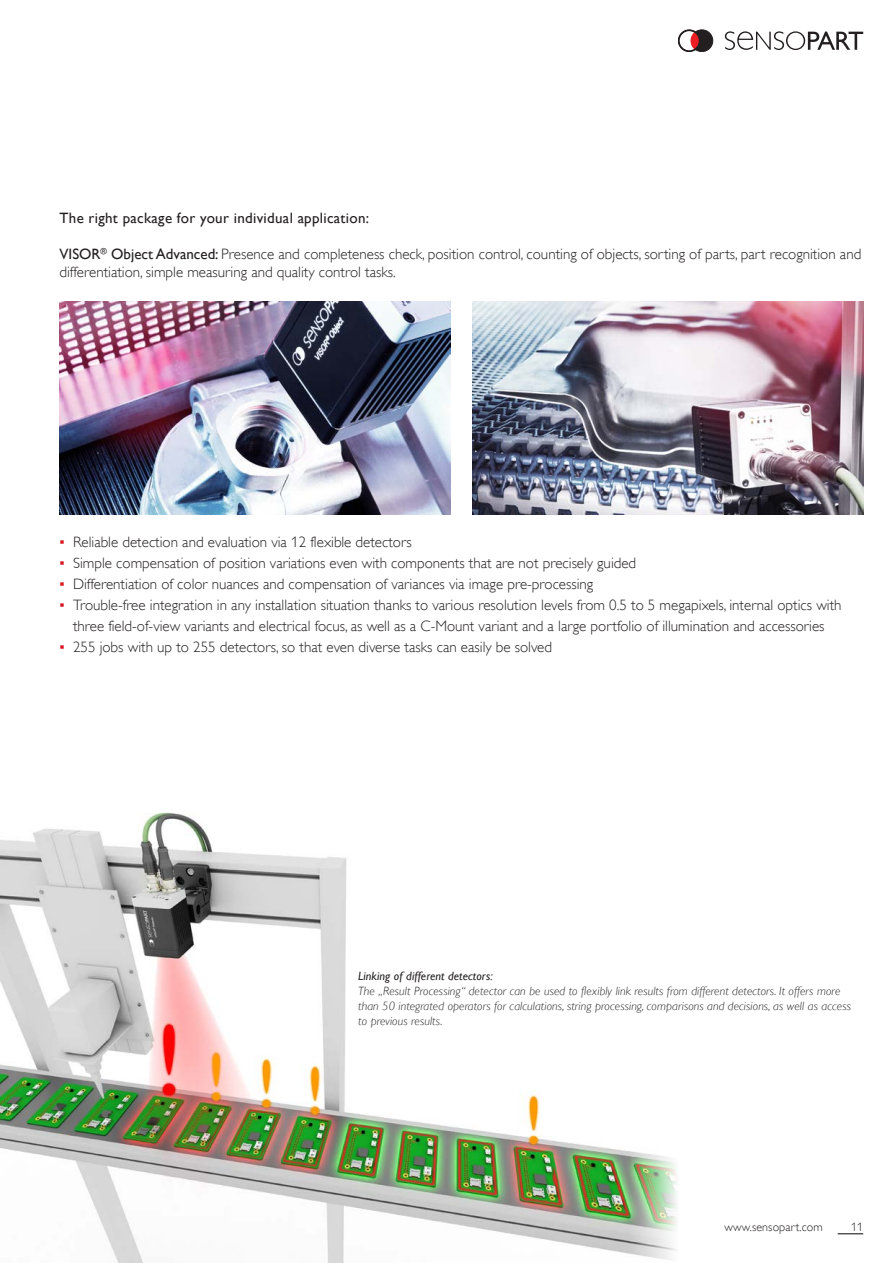
<style>
.page{position:relative;width:893px;height:1263px;background:#fff}
.page>*{position:absolute;margin:0;border:0;box-sizing:border-box;transform-origin:0 0}
.SP_Copy{font:300 15px/18px "Gill Alt One";color:#231f20}
.SP_Copy-2{font:15px "Gill Alt One";letter-spacing:.02em;color:#231f20}
.SP_BU{font:italic 300 12px/15px "Gill Alt One";letter-spacing:.01em;color:#231f20}
.SP_BU-2{font:italic 12px "Gill Alt One";letter-spacing:.01em;color:#231f20}
.t1{font:300 12px "Gill Alt One";letter-spacing:.01em;color:#231f20}
.s1{font-weight:400}
.s2{font-family:"Arial";font-weight:400;color:#d7171f}
</style>
<div class="page">
<img style="left:0;top:812px;width:677px;height:451px">
<svg style="left:725px;top:31px;width:138px;height:19px"></svg>
<svg style="left:678px;top:30px;width:35px;height:22px"></svg>
<svg style="left:838px;top:1233px;width:25px;height:1px"></svg>
<img style="left:60px;top:302px;width:391px;height:212px">
<img style="left:472px;top:302px;width:391px;height:212px">
<p class="SP_Copy-2" style="left:60px;top:209px;width:311px">The right package for your individual application:</p>
<p class="SP_Copy" style="left:60px;top:245px;width:803px"><span class="s1">VISOR</span><sup>®</sup> <span class="s1">Object Advanced:</span> Presence and completeness check, position control, counting of objects, sorting of parts, part recognition and differentiation, simple measuring and quality control tasks.</p>
<p class="SP_Copy" style="left:60px;top:533px;width:354px"><span class="s2">▪</span> Reliable detection and evaluation via 12 flexible detectors</p>
<p class="SP_Copy" style="left:60px;top:554px;width:578px"><span class="s2">▪</span> Simple compensation of position variations even with components that are not precisely guided</p>
<p class="SP_Copy" style="left:60px;top:575px;width:535px"><span class="s2">▪</span> Differentiation of color nuances and compensation of variances via image pre-processing</p>
<p class="SP_Copy" style="left:60px;top:594px;width:784px;line-height:21px;text-align:center"><span class="s2">▪</span> Trouble-free integration in any installation situation thanks to various resolution levels from 0.5 to 5 megapixels, internal optics with three field-of-view variants and electrical focus, as well as a C-Mount variant and a large portfolio of illumination and accessories</p>
<p class="SP_Copy" style="left:60px;top:638px;width:494px"><span class="s2">▪</span> 255 jobs with up to 255 detectors, so that even diverse tasks can easily be solved</p>
<p class="SP_BU-2" style="left:358px;top:969px;width:136px">Linking of different detectors:</p>
<p class="SP_BU" style="left:358px;top:983px;width:494px">The „Result Processing“ detector can be used to flexibly link results from different detectors. It offers more than 50 integrated operators for calculations, string processing, comparisons and decisions, as well as access to previous results.</p>
<p class="t1" style="left:725px;top:1220px;width:100px">www.sensopart.com</p>
<p class="t1" style="left:851px;top:1220px;width:14px">11</p>
</div>
